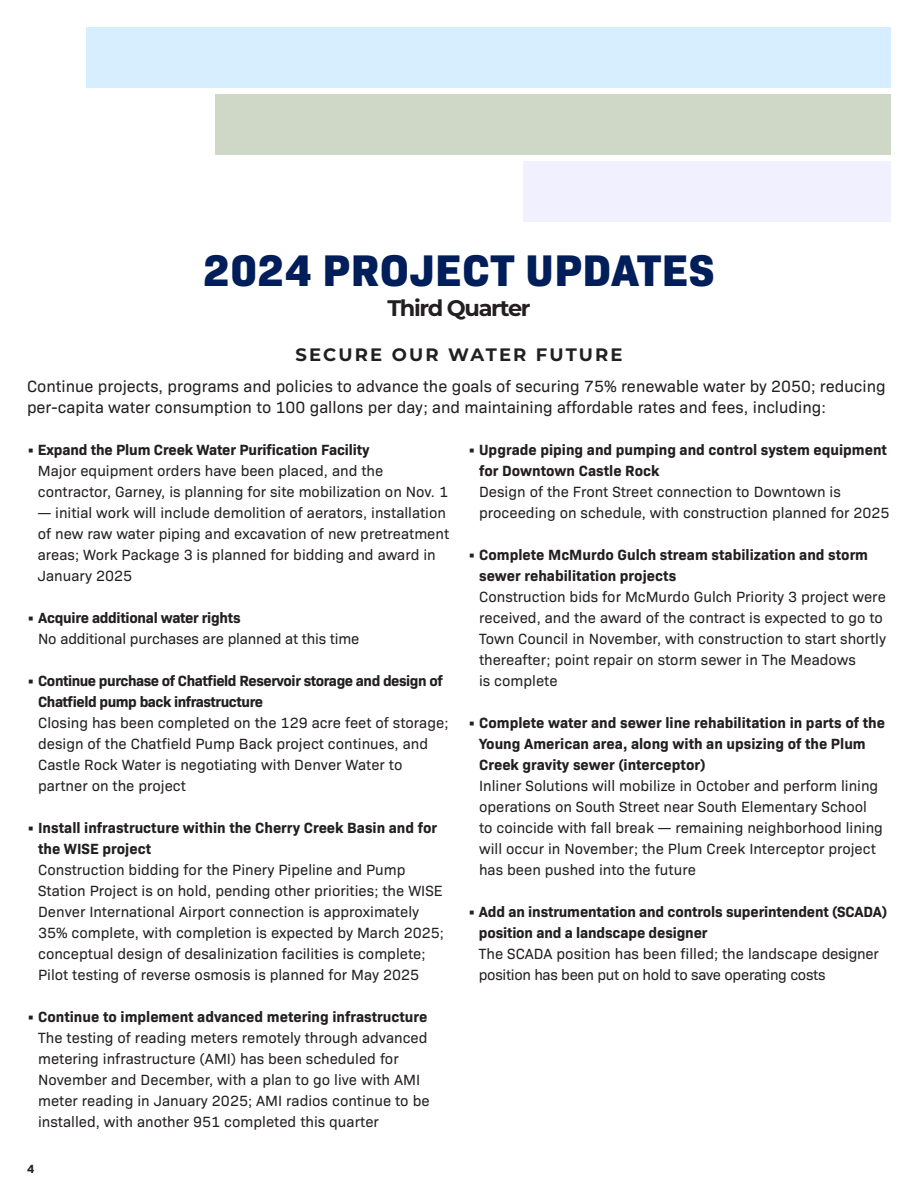
<style>
.page{position:relative;width:918px;height:1188px;background:#fff}
.page>*{position:absolute;margin:0;border:0;box-sizing:border-box;transform-origin:0 0}
.t1{font:800 45px "Bio Sans";letter-spacing:.01em;color:#001e59}
.quater_type{font:700 22.5px "Montserrat";letter-spacing:-.06em;color:#231f20}
.t2{font:700 18px "Montserrat";letter-spacing:.12em;color:#231f20}
.main_text{font:16.5px/21px "Bio Sans";color:#231f20}
.main_text-2{font:15px/21px "Bio Sans";color:#231f20}
.main_text-3{font:15px/21px "Bio Sans";letter-spacing:-.02em;color:#231f20}
.main_text-4{font:700 15px "Bio Sans";letter-spacing:-.01em;color:#231f20}
.t3{font:700 12px "Bio Sans";color:#231f20}
.s1{font-weight:700}
</style>
<div class="page">
<div style="left:86px;top:27px;width:805px;height:60px;background:#d6eeff"></div>
<div style="left:216px;top:94px;width:675px;height:60px;background:#cfd7c7"></div>
<div style="left:523px;top:162px;width:368px;height:60px;background:#f0f0ff"></div>
<h2 class="t1" style="left:203px;top:235px;width:513px">2024 PROJECT UPDATES</h2>
<p class="quater_type" style="left:387px;top:291px;width:145px">Third Quarter</p>
<h3 class="t2" style="left:295px;top:342px;width:329px">SECURE OUR WATER FUTURE</h3>
<p class="main_text" style="left:27px;top:374px;width:860px">Continue projects, programs and policies to advance the goals of securing 75% renewable water by 2050; reducing per-capita water consumption to 100 gallons per day; and maintaining affordable rates and fees, including:</p>
<p class="main_text-4" style="left:27px;top:438px;width:344px">• Expand the Plum Creek Water Purification Facility</p>
<p class="main_text-2" style="left:38px;top:459px;width:412px">Major equipment orders have been placed, and the contractor, Garney, is planning for site mobilization on Nov. 1</p>
<p class="main_text-2" style="left:38px;top:501px;width:413px">— initial work will include demolition of aerators, installation of new raw water piping and excavation of new pretreatment areas; Work Package 3 is planned for bidding and award in January 2025</p>
<p class="main_text-2" style="left:38px;top:606px;width:323px;text-indent:-11px"><span class="s1">• Acquire additional water rights<br></span>No additional purchases are planned at this time</p>
<p class="main_text-2" style="left:38px;top:669px;width:412px;text-indent:-11px"><span class="s1">• Continue purchase of Chatfield Reservoir storage and design of Chatfield pump back infrastructure<br></span>Closing has been completed on the 129 acre feet of storage; design of the Chatfield Pump Back project continues, and Castle Rock Water is negotiating with Denver Water to partner on the project</p>
<p class="main_text-2" style="left:38px;top:816px;width:407px;text-indent:-11px"><span class="s1">• Install infrastructure within the Cherry Creek Basin and for the WISE project<br></span>Construction bidding for the Pinery Pipeline and Pump Station Project is on hold, pending other priorities; the WISE Denver International Airport connection is approximately 35% complete, with completion is expected by March 2025; conceptual design of desalinization facilities is complete; Pilot testing of reverse osmosis is planned for May 2025</p>
<p class="main_text-2" style="left:38px;top:1005px;width:393px;text-indent:-11px"><span class="s1">• Continue to implement advanced metering infrastructure </span>The testing of reading meters remotely through advanced metering infrastructure (AMI) has been scheduled for November and December, with a plan to go live with AMI meter reading in January 2025; AMI radios continue to be installed, with another 951 completed this quarter</p>
<p class="t3" style="left:27px;top:1160px;width:9px">4</p>
<p class="main_text-2" style="left:479px;top:438px;width:412px;text-indent:-11px"><span class="s1">• Upgrade piping and pumping and control system equipment for Downtown Castle Rock<br></span>Design of the Front Street connection to Downtown is proceeding on schedule, with construction planned for 2025</p>
<p class="main_text-2" style="left:479px;top:543px;width:409px;text-indent:-11px"><span class="s1">• Complete McMurdo Gulch stream stabilization and storm sewer rehabilitation projects<br></span>Construction bids for McMurdo Gulch Priority 3 project were received, and the award of the contract is expected to go to Town Council in November, with construction to start shortly thereafter; point repair on storm sewer in The Meadows<br>is complete</p>
<p class="main_text-2" style="left:479px;top:711px;width:407px;text-indent:-11px"><span class="s1">• Complete water and sewer line rehabilitation in parts of the Young American area, along with an upsizing of the Plum Creek gravity sewer (interceptor)<br></span>Inliner Solutions will mobilize in October and perform lining operations on South Street near South Elementary School<br>to coincide with fall break — remaining neighborhood lining will occur in November; the Plum Creek Interceptor project has been pushed into the future</p>
<p class="main_text-3" style="left:479px;top:900px;width:410px;text-indent:-11px"><span class="s1">• Add an instrumentation and controls superintendent (SCADA) position and a landscape designer<br></span>The SCADA position has been filled; the landscape designer position has been put on hold to save operating costs</p>
</div>
